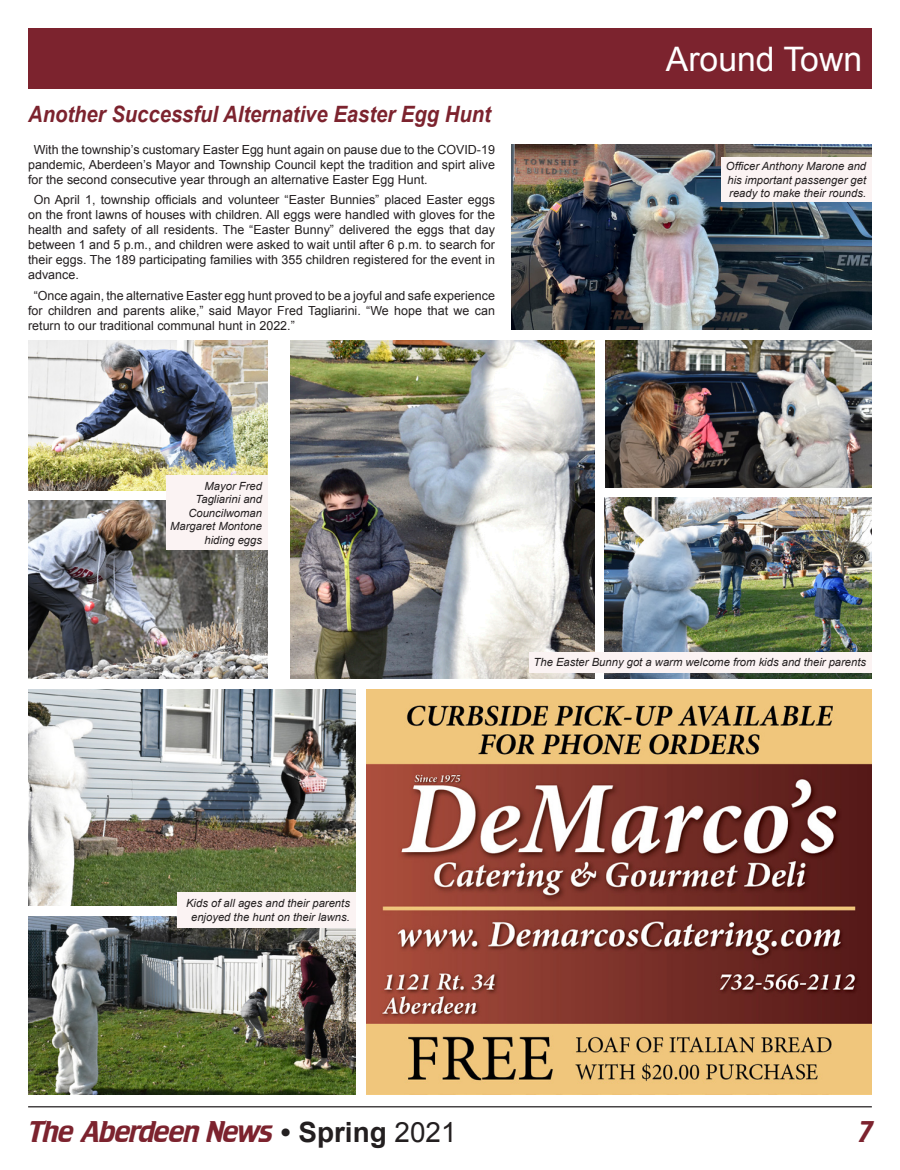
<style>
.page{position:relative;width:900px;height:1170px;background:#fff}
.page>*{position:absolute;margin:0;border:0;box-sizing:border-box;transform-origin:0 0}
.t1{font:33.75px "Arial";color:#fff}
.t2{font:27.88px "Crillee";color:#7c232e}
.Headers_18pt{font:italic 700 22.5px "Arial";color:#7c232e;scale:.9 1}
.Articles_10pt_JUST{font:12.5px/15px "Arial";color:#231f20;text-align:justify}
.Articles_10pt_JUST-2{font:italic 11.25px/13.5px "Arial";color:#231f20;text-align:justify}
.s1{font-family:"Arial";font-weight:700;color:#231f20}
.s2{font-family:"Arial";color:#231f20}
</style>
<div class="page">
<hr style="left:28px;top:1106px;width:844px;height:1px;background:#231f20">
<div style="left:28px;top:28px;width:844px;height:60px;background:#7c232e"></div>
<img style="left:366px;top:689px;width:506px;height:405px">
<img style="left:511px;top:145px;width:361px;height:185px">
<div style="left:722px;top:157px;width:150px;height:45px;background:#fbf3f3"></div>
<img style="left:28px;top:500px;width:240px;height:179px">
<img style="left:28px;top:340px;width:240px;height:150px">
<img style="left:290px;top:340px;width:305px;height:339px">
<img style="left:605px;top:498px;width:267px;height:181px">
<img style="left:605px;top:340px;width:267px;height:147px">
<div style="left:529px;top:652px;width:343px;height:20px;background:#fbf3f3"></div>
<img style="left:28px;top:689px;width:328px;height:217px">
<img style="left:28px;top:916px;width:328px;height:178px">
<div style="left:177px;top:892px;width:179px;height:36px;background:#fbf3f3"></div>
<div style="left:166px;top:475px;width:102px;height:75px;background:#fbf3f3"></div>
<p class="Headers_18pt" style="left:28px;top:99px;width:516px">Another Successful Alternative Easter Egg Hunt</p>
<p class="Articles_10pt_JUST" style="left:28px;top:142px;width:468px;text-indent:6px">With the township’s customary Easter Egg hunt again on pause due to the COVID-19 pandemic, Aberdeen’s Mayor and Township Council kept the tradition and spirt alive for the second consecutive year through an alternative Easter Egg Hunt.</p>
<p class="Articles_10pt_JUST" style="left:28px;top:193px;width:468px;text-indent:6px">On April 1, township officials and volunteer “Easter Bunnies” placed Easter eggs on the front lawns of houses with children. All eggs were handled with gloves for the health and safety of all residents. The “Easter Bunny” delivered the eggs that day between 1 and 5 p.m., and children were asked to wait until after 6 p.m. to search for their eggs. The 189 participating families with 355 children registered for the event in advance.</p>
<p class="Articles_10pt_JUST" style="left:28px;top:288px;width:468px;text-indent:6px">“Once again, the alternative Easter egg hunt proved to be a joyful and safe experience for children and parents alike,” said Mayor Fred Tagliarini. “We hope that we can return to our traditional communal hunt in 2022.”</p>
<p class="t1" style="left:666px;top:37px;width:198px">Around Town</p>
<p class="Articles_10pt_JUST-2" style="left:726px;top:160px;width:142px">Officer Anthony Marone and his important passenger get ready to make their rounds.</p>
<p class="Articles_10pt_JUST-2" style="left:170px;top:479px;width:93px;text-align:right">Mayor Fred<br>Tagliarini and<br>Councilwoman<br>Margaret Montone hiding eggs</p>
<p class="Articles_10pt_JUST-2" style="left:534px;top:656px;width:334px">The Easter Bunny got a warm welcome from kids and their parents</p>
<p class="Articles_10pt_JUST-2" style="left:186px;top:897px;width:165px;text-align:center">Kids of all ages and their parents enjoyed the hunt on their lawns.</p>
<h2 class="t2" style="left:28px;top:1115px;width:430px">The Aberdeen News <span class="s1">• Spring</span> <span class="s2">2021</span></h2>
<h2 class="t2" style="left:859px;top:1115px;width:14px">7</h2>
</div>
